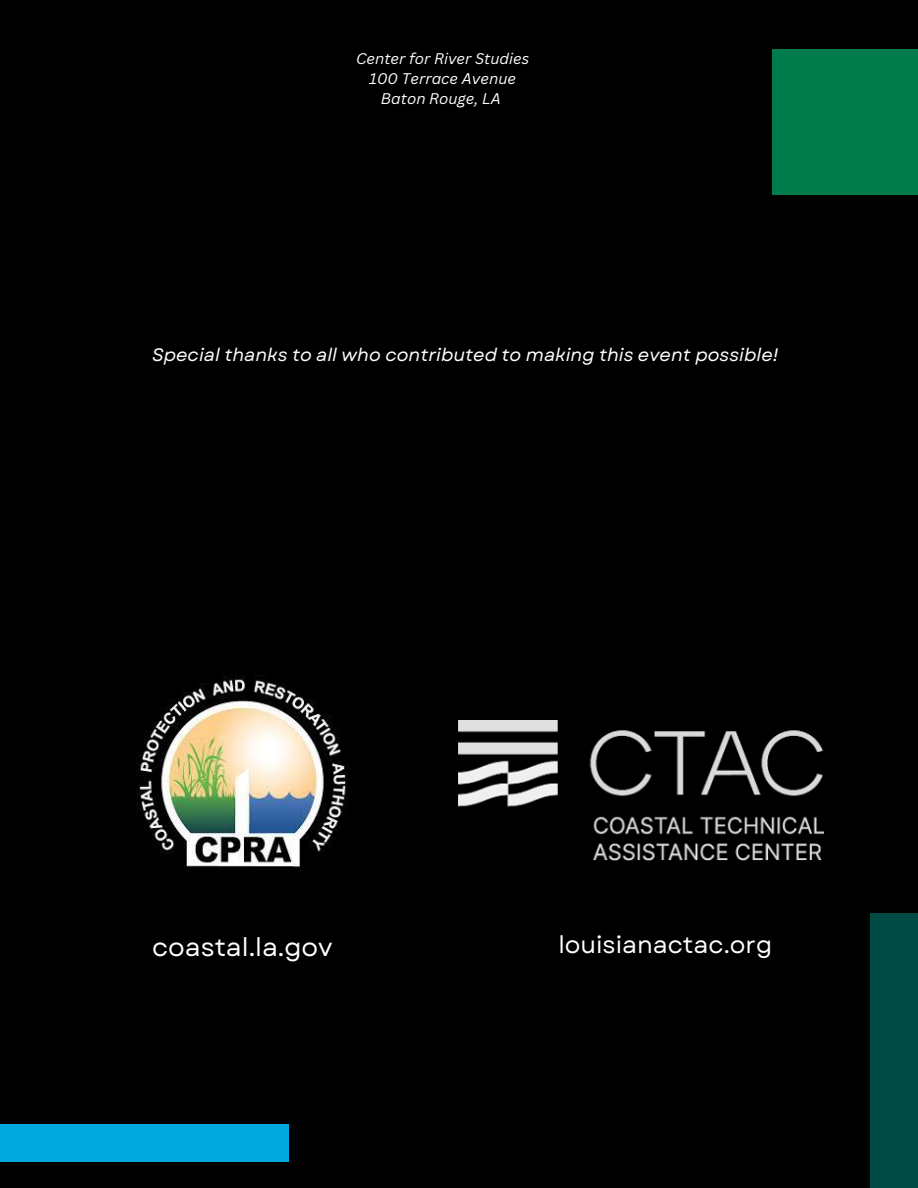
<style>
.page{position:relative;width:918px;height:1188px;background:#000}
.page>*{position:absolute;margin:0;border:0;box-sizing:border-box;transform-origin:0 0}
.t1{font:25.5px "Garet";color:#fff}
.t2{font:24px "Garet";color:#fff}
.t3{font:italic 18px "Garet";color:#fff}
.t4{font:italic 15px/20.2px "Canva Sans";color:#fff;text-align:center}
</style>
<div class="page">
<div style="left:772px;top:50px;width:146px;height:145px;background:#007b4b"></div>
<div style="left:0;top:1124px;width:288px;height:38px;background:#00a9e0"></div>
<div style="left:870px;top:913px;width:48px;height:275px;background:#004c45"></div>
<img style="left:136px;top:675px;width:212px;height:195px">
<img style="left:459px;top:721px;width:364px;height:139px">
<p class="t4" style="left:356px;top:48px;width:175px">Center for River Studies<br>100 Terrace Avenue<br>Baton Rouge, LA</p>
<p class="t3" style="left:152px;top:342px;width:628px">Special thanks to all who contributed to making this event possible!</p>
<h1 class="t1" style="left:152px;top:928px;width:182px">coastal.la.gov</h1>
<h2 class="t2" style="left:558px;top:928px;width:215px">louisianactac.org</h2>
</div>
